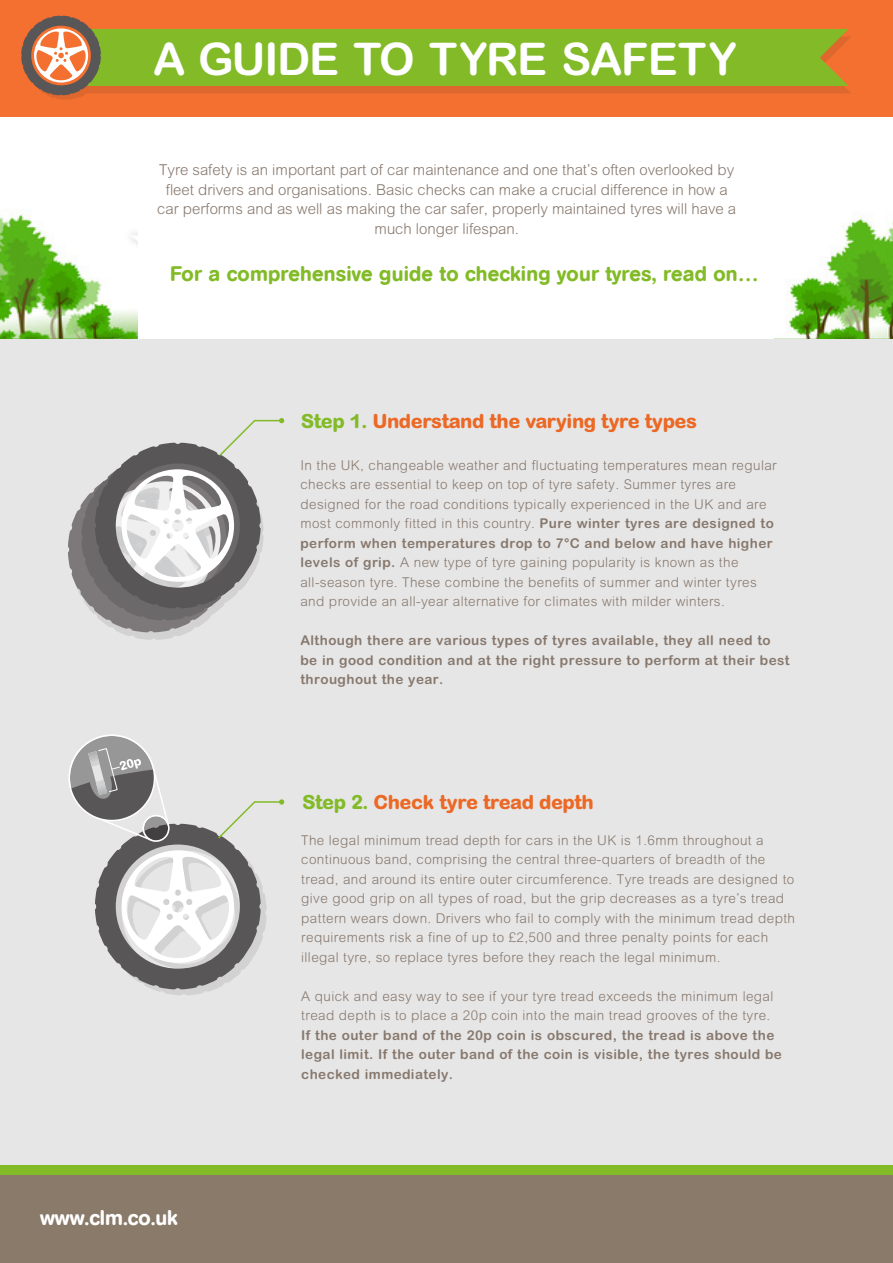
<style>
.page{position:relative;width:893px;height:1263px;background:#fff}
.page>*{position:absolute;margin:0;border:0;box-sizing:border-box;transform-origin:0 0}
.t1{font:700 45px "Arial Rounded MT";letter-spacing:-.03em;color:#fff}
.t2{font:500 21px "AG Book Rounded";letter-spacing:.01em;color:#82bb27}
.t3{font:500 21px "AG Book Rounded";color:#fff}
.t4{font:800 19.5px "Arial Rounded MT";letter-spacing:-.025em;color:#ec6825}
.t5{font:300 15px/19.5px "Arial Rounded MT";color:#87786d;text-align:center}
.t6{font:300 13.5px/19.5px "Arial Rounded MT";letter-spacing:.03em;color:#87786d}
.t7{font:700 13.5px/19.5px "Arial Rounded MT";letter-spacing:.03em;color:#87786d}
.s1{color:#82bb27}
.s2{font-weight:700}
</style>
<div class="page">
<img style="left:1px;top:214px;width:136px;height:125px">
<img style="left:774px;top:216px;width:119px;height:123px">
<div style="left:0;top:0;width:893px;height:116px;background:#f37031"></div>
<svg style="left:21px;top:16px;width:828px;height:79px"></svg>
<hr style="left:0;top:103px;width:1px;height:319px;background:#545454">
<div style="left:0;top:339px;width:893px;height:829px;background:#e6e6e6"></div>
<svg style="left:69px;top:735px;width:86px;height:85px"></svg>
<div style="left:0;top:1165px;width:893px;height:94px;background:#82bb27"></div>
<div style="left:0;top:1175px;width:893px;height:88px;background:#8a7a6a"></div>
<svg style="left:68px;top:418px;width:216px;height:222px"></svg>
<svg style="left:71px;top:748px;width:213px;height:247px"></svg>
<h1 class="t1" style="left:153px;top:33px;width:585px">A GUIDE TO TYRE SAFETY</h1>
<p class="t5" style="left:157px;top:160px;width:580px">Tyre safety is an important part of car maintenance and one that’s often overlooked by fleet drivers and organisations. Basic checks can make a crucial difference in how a car performs and as well as making the car safer, properly maintained tyres will have a much longer lifespan.</p>
<h2 class="t2" style="left:170px;top:261px;width:590px">For a comprehensive guide to checking your tyres, read on…</h2>
<h3 class="t4" style="left:301px;top:409px;width:398px"><span class="s1">Step 1.</span> Understand the varying tyre types</h3>
<p class="t6" style="left:300px;top:455px;width:478px">In the UK, changeable weather and fluctuating temperatures mean regular checks are essential to keep on top of tyre safety. Summer tyres are designed for the road conditions typically experienced in the UK and are most commonly fitted in this country. <span class="s2">Pure winter tyres are designed to perform when temperatures drop to 7°C and below and have higher levels of grip.</span> A new type of tyre gaining popularity is known as the all-season tyre. These combine the benefits of summer and winter tyres and provide an all-year alternative for climates with milder winters.</p>
<p class="t7" style="left:300px;top:630px;width:491px">Although there are various types of tyres available, they all need to be in good condition and at the right pressure to perform at their best throughout the year.</p>
<h2 class="t3" style="left:40px;top:1206px;width:139px">www.clm.co.uk</h2>
<h3 class="t4" style="left:302px;top:790px;width:293px"><span class="s1">Step 2.</span> Check tyre tread depth</h3>
<p class="t6" style="left:301px;top:830px;width:495px">The legal minimum tread depth for cars in the UK is 1.6mm throughout a continuous band, comprising the central three-quarters of breadth of the tread, and around its entire outer circumference. Tyre treads are designed to give good grip on all types of road, but the grip decreases as a tyre’s tread pattern wears down. Drivers who fail to comply with the minimum tread depth requirements risk a fine of up to £2,500 and three penalty points for each illegal tyre, so replace tyres before they reach the legal minimum.</p>
<p class="t6" style="left:301px;top:986px;width:474px">A quick and easy way to see if your tyre tread exceeds the minimum legal tread depth is to place a 20p coin into the main tread grooves of the tyre.</p>
<p class="t7" style="left:301px;top:1025px;width:482px">If the outer band of the 20p coin is obscured, the tread is above the legal limit. If the outer band of the coin is visible, the tyres should be checked immediately.</p>
</div>
